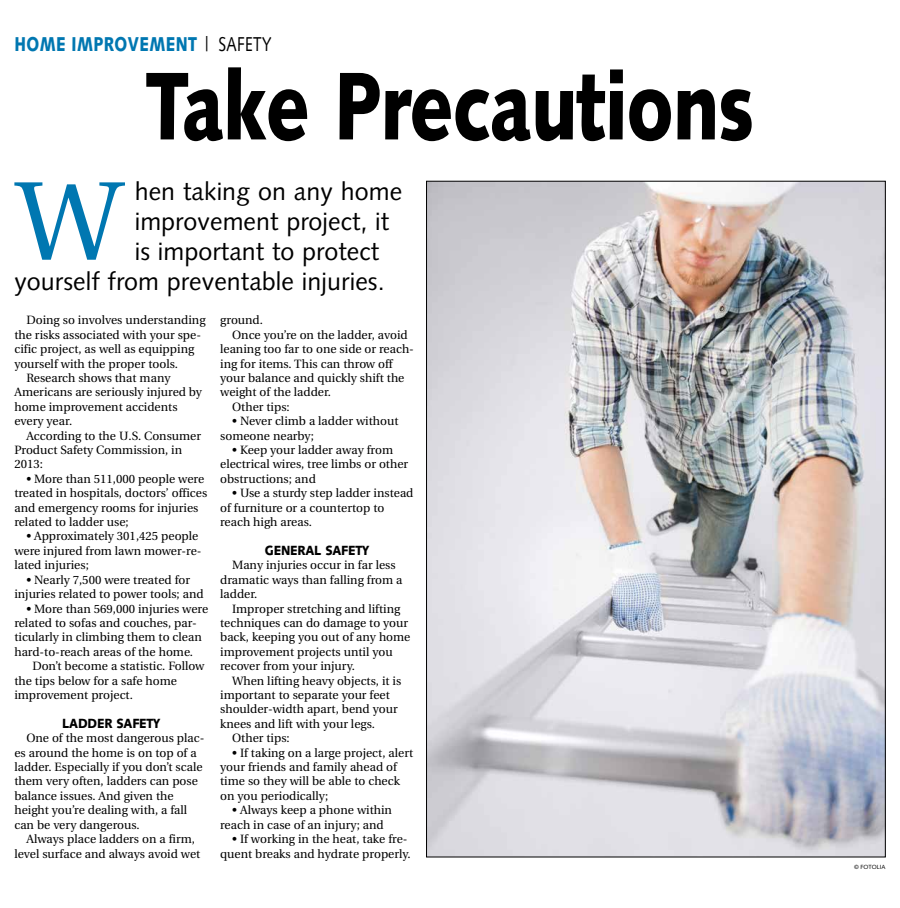
<style>
.page{position:relative;width:900px;height:908px;background:#fff}
.page>*{position:absolute;margin:0;border:0;box-sizing:border-box;transform-origin:0 0}
.t1{font:111.7px "Utopia";color:#0077b1}
.t2{font:900 96px "Syntax";letter-spacing:-.015em;color:#000;scale:.77 1}
.t3{font:25px "Syntax";letter-spacing:.005em;color:#000}
.t4{font:900 20px "Syntax";letter-spacing:.025em;color:#0077b1;scale:.77 1}
.t5{font:900 13.3px "Syntax";letter-spacing:-.02em;color:#000;scale:.91 1}
.t6{font:12px/14.4px "Utopia";color:#000}
.t7{font:6px "Syntax";color:#000}
.s1{font-weight:400;color:#000}
</style>
<div class="page">
<img style="left:428px;top:183px;width:456px;height:672px">
<h3 class="t4" style="left:14px;top:32px;width:336px">HOME IMPROVEMENT <span class="s1">| SAFETY</span></h3>
<h2 class="t2" style="left:146px;top:49px;width:791px">Take Precautions</h2>
<h1 class="t1" style="left:16px;top:160px;width:107px">W</h1>
<h3 class="t3" style="left:135px;top:176px;width:269px">hen taking on any home</h3>
<h3 class="t3" style="left:135px;top:206px;width:256px">improvement project, it</h3>
<h3 class="t3" style="left:135px;top:236px;width:246px">is important to protect</h3>
<h3 class="t3" style="left:14px;top:266px;width:372px">yourself from preventable injuries.</h3>
<p class="t6" style="left:26px;top:313px;width:181px">Doing so involves understanding</p>
<p class="t6" style="left:14px;top:327px;width:188px">the risks associated with your spe-</p>
<p class="t6" style="left:14px;top:342px;width:181px">cific project, as well as equipping</p>
<p class="t6" style="left:14px;top:356px;width:165px">yourself with the proper tools.</p>
<p class="t6" style="left:26px;top:371px;width:146px">Research shows that many</p>
<p class="t6" style="left:14px;top:385px;width:189px">Americans are seriously injured by</p>
<p class="t6" style="left:14px;top:399px;width:165px">home improvement accidents</p>
<p class="t6" style="left:14px;top:414px;width:59px">every year.</p>
<p class="t6" style="left:26px;top:428px;width:176px">According to the U.S. Consumer</p>
<p class="t6" style="left:14px;top:443px;width:169px">Product Safety Commission, in</p>
<p class="t6" style="left:14px;top:457px;width:30px">2013:</p>
<p class="t6" style="left:14px;top:471px;width:194px;text-indent:12px">• More than 511,000 people were treated in hospitals, doctors’ offices and emergency rooms for injuries related to ladder use;</p>
<p class="t6" style="left:14px;top:529px;width:189px;text-indent:12px">• Approximately 301,425 people were injured from lawn mower-re&shy;lated injuries;</p>
<p class="t6" style="left:14px;top:572px;width:191px;text-align:center">• Nearly 7,500 were treated for injuries related to power tools; and</p>
<p class="t6" style="left:14px;top:601px;width:195px;text-indent:12px">• More than 569,000 injuries were related to sofas and couches, par&shy;ticularly in climbing them to clean hard-to-reach areas of the home.</p>
<p class="t6" style="left:14px;top:659px;width:191px;text-indent:18px">Don’t become a statistic. Follow the tips below for a safe home improvement project.</p>
<p class="t5" style="left:62px;top:715px;width:109px">LADDER SAFETY</p>
<p class="t6" style="left:14px;top:731px;width:192px;text-indent:12px">One of the most dangerous plac&shy;es around the home is on top of a ladder. Especially if you don’t scale them very often, ladders can pose balance issues. And given the height you’re dealing with, a fall can be very dangerous.</p>
<p class="t6" style="left:14px;top:831px;width:187px;text-align:center">Always place ladders on a firm, level surface and always avoid wet</p>
<p class="t6" style="left:220px;top:313px;width:44px">ground.</p>
<p class="t6" style="left:232px;top:327px;width:177px">Once you’re on the ladder, avoid</p>
<p class="t6" style="left:220px;top:342px;width:195px">leaning too far to one side or reach-</p>
<p class="t6" style="left:220px;top:356px;width:174px">ing for items. This can throw off</p>
<p class="t6" style="left:220px;top:371px;width:186px">your balance and quickly shift the</p>
<p class="t6" style="left:220px;top:385px;width:112px">weight of the ladder.</p>
<p class="t6" style="left:232px;top:399px;width:59px">Other tips:</p>
<p class="t6" style="left:220px;top:414px;width:180px;text-indent:12px">• Never climb a ladder without someone nearby;</p>
<p class="t6" style="left:220px;top:443px;width:190px;text-indent:12px">• Keep your ladder away from electrical wires, tree limbs or other obstructions; and</p>
<p class="t6" style="left:220px;top:486px;width:195px;text-indent:12px">• Use a sturdy step ladder instead of furniture or a countertop to reach high areas.</p>
<p class="t5" style="left:265px;top:542px;width:116px">GENERAL SAFETY</p>
<p class="t6" style="left:220px;top:558px;width:184px;text-indent:12px">Many injuries occur in far less dramatic ways than falling from a ladder.</p>
<p class="t6" style="left:220px;top:601px;width:192px;text-indent:12px">Improper stretching and lifting techniques can do damage to your back, keeping you out of any home improvement projects until you recover from your injury.</p>
<p class="t6" style="left:232px;top:673px;width:171px">When lifting heavy objects, it is</p>
<p class="t6" style="left:220px;top:687px;width:171px">important to separate your feet</p>
<p class="t6" style="left:220px;top:702px;width:179px">shoulder-width apart, bend your</p>
<p class="t6" style="left:220px;top:716px;width:156px">knees and lift with your legs.</p>
<p class="t6" style="left:232px;top:731px;width:59px">Other tips:</p>
<p class="t6" style="left:220px;top:745px;width:195px;text-indent:12px">• If taking on a large project, alert your friends and family ahead of time so they will be able to check on you periodically;</p>
<p class="t6" style="left:220px;top:803px;width:173px;text-indent:12px">• Always keep a phone within reach in case of an injury; and</p>
<p class="t6" style="left:220px;top:831px;width:192px;text-align:right">• If working in the heat, take fre&shy;quent breaks and hydrate properly.</p>
<p class="t7" style="left:854px;top:863px;width:33px">© FOTOLIA</p>
</div>
